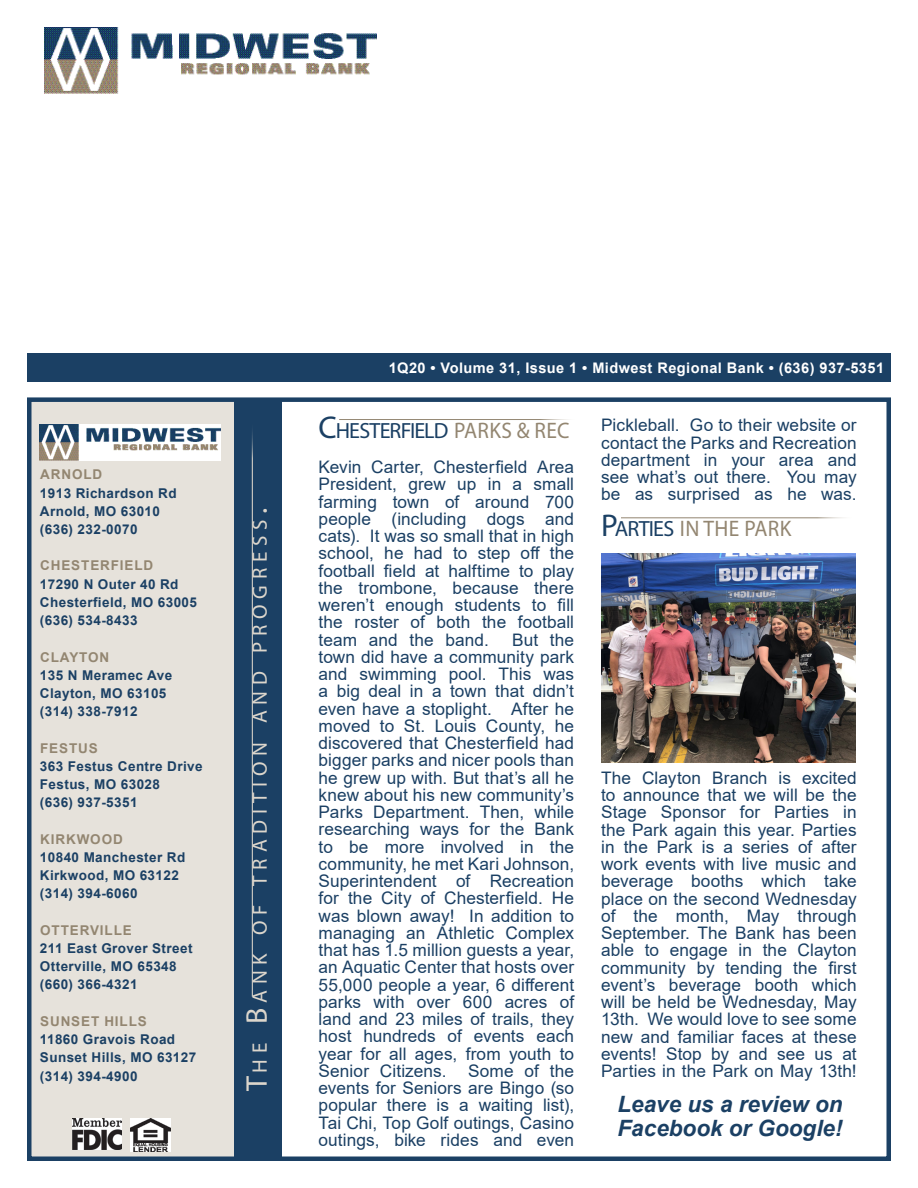
<style>
.page{position:relative;width:918px;height:1188px;background:#fff}
.page>*{position:absolute;margin:0;border:0;box-sizing:border-box;transform-origin:0 0}
.t1{font:italic 700 22.5px "Arial";color:#1b4064}
.t2{font:22.5px "Myriad Pro";letter-spacing:.02em;color:#938671;scale:.95 1}
.t3{font:22.05px "Myriad Pro";letter-spacing:-.04em;color:#1b4064}
.t4{font:21px "Myriad Pro";letter-spacing:.275em;color:#dcd6cc}
.t5{font:17.25px/17.2px "Arial";letter-spacing:.005em;color:#1b4064;text-align:justify}
.t6{font:700 14.55px "Arial";letter-spacing:.03em;color:#fff}
.t7{font:700 13.5px/18.1px "Arial";letter-spacing:.03em;color:#1b4064}
.t8{font:700 13.5px/18.1px "Arial";letter-spacing:.065em;color:#1b4064}
.t9{font:700 13.5px "Arial";letter-spacing:.065em;color:#938671}
.s1{color:#938671}
.s2{font-size:30px}
.s3{font-size:31.5px}
.s4{font-size:22.5px;color:#938671}
.s5{font-size:31.5px;color:#1b4064}
.s6{font-size:22.05px;color:#1b4064}
</style>
<div class="page">
<div style="left:27px;top:399px;width:220px;height:762px;background:#e6e2db"></div>
<img style="left:45px;top:27px;width:331px;height:66px">
<div style="left:27px;top:397px;width:864px;height:764px;border:4px solid #1b4064"></div>
<img style="left:39px;top:424px;width:182px;height:37px">
<div style="left:27px;top:353px;width:864px;height:29px;background:#1b4064"></div>
<div style="left:234px;top:399px;width:48px;height:762px;background:#1b4064"></div>
<hr style="left:252px;top:420px;width:1px;height:577px;background:#dcd6cc">
<img style="left:131px;top:1119px;width:40px;height:32px">
<img style="left:73px;top:1119px;width:49px;height:30px">
<img style="left:602px;top:554px;width:253px;height:208px">
<hr style="left:339px;top:419px;width:239px;height:1px;background:#938671">
<hr style="left:621px;top:517px;width:234px;height:1px;background:#938671">
<p class="t7" style="left:40px;top:466px;width:138px"><span class="s1">ARNOLD<br></span>1913 Richardson Rd</p>
<p class="t7" style="left:40px;top:502px;width:122px">Arnold, MO 63010</p>
<p class="t7" style="left:40px;top:520px;width:99px">(636) 232-0070</p>
<p class="t8" style="left:40px;top:557px;width:140px"><span class="s1">CHESTERFIELD<br></span>17290 N Outer 40 Rd</p>
<p class="t7" style="left:40px;top:593px;width:159px">Chesterfield, MO 63005</p>
<p class="t7" style="left:40px;top:611px;width:99px">(636) 534-8433</p>
<p class="t9" style="left:40px;top:647px;width:71px">CLAYTON</p>
<p class="t7" style="left:40px;top:666px;width:134px">135 N Meramec Ave</p>
<p class="t7" style="left:40px;top:684px;width:128px">Clayton, MO 63105</p>
<p class="t7" style="left:40px;top:703px;width:99px">(314) 338-7912</p>
<p class="t7" style="left:40px;top:739px;width:164px"><span class="s1">FESTUS<br></span>363 Festus Centre Drive</p>
<p class="t7" style="left:40px;top:775px;width:122px">Festus, MO 63028</p>
<p class="t7" style="left:40px;top:794px;width:99px">(636) 937-5351</p>
<p class="t7" style="left:40px;top:830px;width:147px"><span class="s1">KIRKWOOD<br></span>10840 Manchester Rd</p>
<p class="t7" style="left:40px;top:866px;width:140px">Kirkwood, MO 63122</p>
<p class="t7" style="left:40px;top:885px;width:99px">(314) 394-6060</p>
<p class="t7" style="left:40px;top:921px;width:154px"><span class="s1">OTTERVILLE<br></span>211 East Grover Street</p>
<p class="t7" style="left:40px;top:958px;width:138px">Otterville, MO 65348</p>
<p class="t7" style="left:40px;top:976px;width:99px">(660) 366-4321</p>
<p class="t7" style="left:40px;top:1012px;width:137px"><span class="s1">SUNSET HILLS<br></span>11860 Gravois Road</p>
<p class="t7" style="left:40px;top:1049px;width:158px">Sunset Hills, MO 63127</p>
<p class="t7" style="left:40px;top:1067px;width:99px">(314) 394-4900</p>
<p class="t4" style="left:247px;top:1091px;width:585px;rotate:-90deg"><span class="s2">T</span>HE <span class="s2">B</span>ANK OF TRADITION AND PROGRESS<span class="s2">.</span></p>
<p class="t6" style="left:389px;top:357px;width:497px">1Q20 • Volume 31, Issue 1 • Midwest Regional Bank • (636) 937-5351</p>
<p class="t3" style="left:319px;top:417px;width:253px"><span class="s3">C</span>HESTERFIELD <span class="s4">PARKS &amp; REC</span></p>
<p class="t5" style="left:319px;top:458px;width:257px">Kevin Carter, Chesterfield Area President, grew up in a small farming town of around 700 people (including dogs and cats). It was so small that in high school, he had to step off the football field at halftime to play the trombone, because there weren’t enough students to fill the roster of both the football team and the band.</p>
<p class="t5" style="left:319px;top:631px;width:257px;text-indent:194px">But the town did have a community park and swimming pool. This was a big deal in a town that didn’t even have a stoplight. After he moved to St. Louis County, he discovered that Chesterfield had bigger parks and nicer pools than he grew up with. But that’s all he knew about his new community’s Parks Department. Then, while researching ways for the Bank to be more involved in the community, he met Kari Johnson, Superintendent of Recreation for the City of Chesterfield. He was blown away! In addition to managing an Athletic Complex that has 1.5 million guests a year, an Aquatic Center that hosts over 55,000 people a year, 6 different parks with over 600 acres of land and 23 miles of trails, they host hundreds of events each year for all ages, from youth to Senior Citizens.</p>
<p class="t5" style="left:319px;top:1062px;width:257px;text-indent:150px">Some of the events for Seniors are Bingo (so popular there is a waiting list), Tai Chi, Top Golf outings, Casino outings, bike rides and even</p>
<p class="t5" style="left:601px;top:417px;width:257px">Pickleball. Go to their website or contact the Parks and Recreation department in your area and see what’s out there. You may be as surprised as he was.</p>
<p class="t2" style="left:601px;top:514px;width:202px"><span class="s5">P</span><span class="s6">ARTIES</span> IN THE PARK</p>
<p class="t5" style="left:601px;top:769px;width:257px">The Clayton Branch is excited to announce that we will be the Stage Sponsor for Parties in the Park again this year. Parties in the Park is a series of after work events with live music and beverage booths which take place on the second Wednesday of the month, May through September. The Bank has been able to engage in the Clayton community by tending the first event’s beverage booth which will be held be Wednesday, May 13th. We would love to see some new and familiar faces at these events! Stop by and see us at Parties in the Park on May 13th!</p>
<p class="t1" style="left:618px;top:1089px;width:227px">Leave us a review on</p>
<p class="t1" style="left:618px;top:1113px;width:227px">Facebook or Google!</p>
</div>
